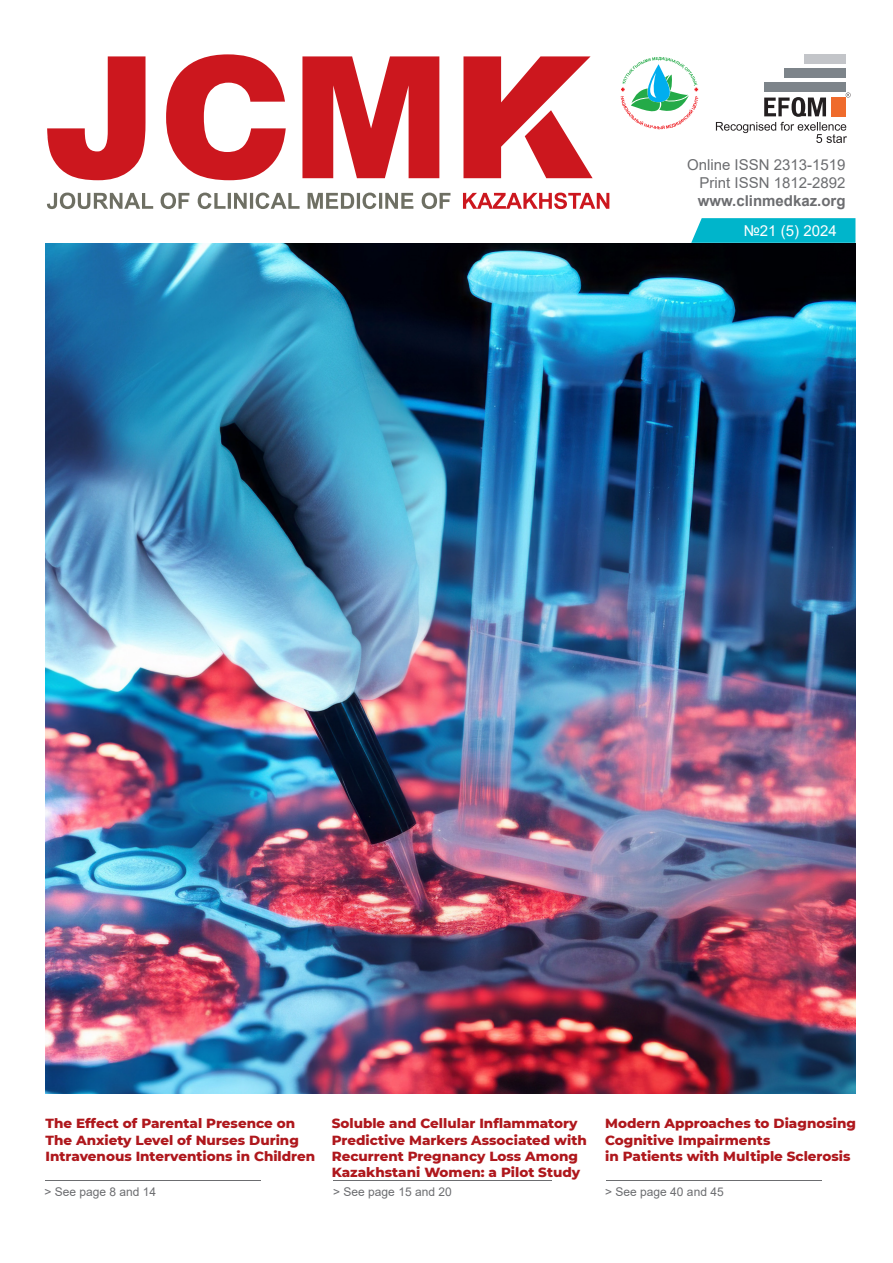
<style>
.page{position:relative;width:893px;height:1263px;background:#fff}
.page>*{position:absolute;margin:0;border:0;box-sizing:border-box;transform-origin:0 0}
.t1{font:15px "Arial";color:#6c6d70}
.t2{font:700 15px "Arial";color:#6c6d70}
.t3{font:15px "Arial";color:#fff}
.t4{font:800 13.5px/16.2px "Montserrat";color:#af181d}
.t5{font:12px "Arial";color:#6c6d70}
</style>
<div class="page">
<img style="left:45px;top:243px;width:810px;height:851px">
<div style="left:804px;top:54px;width:42px;height:10px;background:#c3c5c9"></div>
<div style="left:784px;top:69px;width:62px;height:9px;background:#7d848a"></div>
<div style="left:764px;top:83px;width:82px;height:9px;background:#7d848a"></div>
<svg style="left:716px;top:93px;width:135px;height:50px"></svg>
<svg style="left:621px;top:57px;width:77px;height:72px"></svg>
<svg style="left:47px;top:56px;width:98px;height:124px"></svg>
<svg style="left:166px;top:54px;width:120px;height:126px"></svg>
<svg style="left:302px;top:56px;width:137px;height:122px"></svg>
<svg style="left:463px;top:56px;width:130px;height:122px"></svg>
<svg style="left:47px;top:193px;width:106px;height:16px"></svg>
<svg style="left:161px;top:193px;width:28px;height:16px"></svg>
<svg style="left:198px;top:193px;width:102px;height:16px"></svg>
<svg style="left:308px;top:193px;width:105px;height:16px"></svg>
<svg style="left:422px;top:193px;width:28px;height:16px"></svg>
<svg style="left:463px;top:193px;width:146px;height:16px"></svg>
<svg style="left:691px;top:218px;width:164px;height:25px;background:#0bb8cd"></svg>
<hr style="left:45px;top:1179px;width:215px;height:1px;background:#6c6d70">
<hr style="left:334px;top:1179px;width:218px;height:1px;background:#6c6d70">
<hr style="left:606px;top:1179px;width:216px;height:1px;background:#6c6d70">
<p class="t1" style="left:687px;top:154px;width:160px">Online ISSN 2313-1519</p>
<p class="t1" style="left:700px;top:172px;width:147px">Print ISSN 1812-2892</p>
<p class="t2" style="left:698px;top:190px;width:149px">www.clinmedkaz.org</p>
<p class="t3" style="left:744px;top:220px;width:94px">№21 (5) 2024</p>
<p class="t4" style="left:45px;top:1115px;width:271px">The Effect of Parental Presence on<br>The Anxiety Level of Nurses During<br>Intravenous Interventions in Children</p>
<p class="t4" style="left:605px;top:1115px;width:252px">Modern Approaches to Diagnosing<br>Cognitive Impairments</p>
<p class="t4" style="left:332px;top:1115px;width:257px">Soluble and Cellular Inflammatory Predictive Markers Associated with Recurrent Pregnancy Loss Among Kazakhstani Women: a Pilot Study</p>
<p class="t4" style="left:605px;top:1147px;width:247px">in Patients with Multiple Sclerosis</p>
<p class="t5" style="left:44px;top:1184px;width:113px">&gt; See page 8 and 14</p>
<p class="t5" style="left:333px;top:1184px;width:120px">&gt; See page 15 and 20</p>
<p class="t5" style="left:605px;top:1184px;width:120px">&gt; See page 40 and 45</p>
</div>
